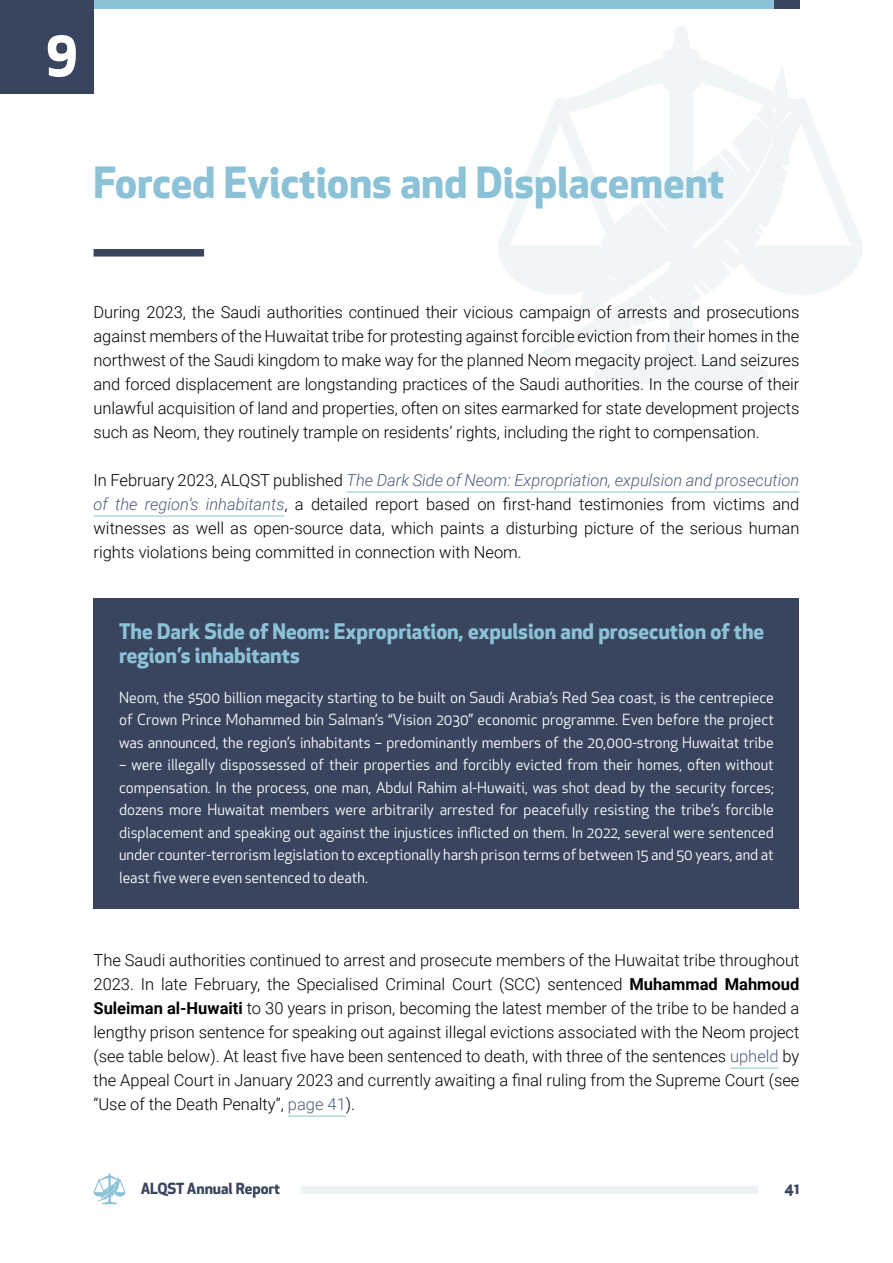
<style>
.page{position:relative;width:893px;height:1263px;background:#fff}
.page>*{position:absolute;margin:0;border:0;box-sizing:border-box;transform-origin:0 0}
.t1{font:700 54px "Apex New";color:#fff}
.t2{font:700 42px "Apex New";color:#8bc2d7}
.t3{font:700 21px/24px "Apex New";color:#8bc2d7}
.t4{font:300 16.5px/24px "Roboto";color:#000;text-align:justify}
.t5{font:15px/22.5px "Apex New";color:#fff;text-align:justify}
.t6{font:700 15px "Apex New";color:#39455e}
.s1{font-style:italic;color:#4e5e7e}
.s2{font-weight:700}
.s3{color:#4e5e7e}
</style>
<div class="page">
<svg style="left:94px;top:1173px;width:31px;height:31px"></svg>
<div style="left:94px;top:0;width:680px;height:9px;background:#8bc2d7"></div>
<div style="left:774px;top:0;width:25px;height:9px;background:#39455e"></div>
<div style="left:301px;top:1187px;width:456px;height:7px;background:#ebf2f6"></div>
<svg style="left:498px;top:26px;width:365px;height:358px"></svg>
<svg style="left:578px;top:208px;width:86px;height:111px"></svg>
<svg style="left:762px;top:64px;width:28px;height:51px"></svg>
<div style="left:0;top:0;width:94px;height:94px;background:#39455e"></div>
<div style="left:94px;top:249px;width:110px;height:8px;background:#39455e"></div>
<hr style="left:346px;top:492px;width:453px;height:1px;background:#8bc2d7">
<hr style="left:94px;top:516px;width:191px;height:1px;background:#8bc2d7">
<hr style="left:730px;top:1068px;width:49px;height:1px;background:#8bc2d7">
<hr style="left:288px;top:1116px;width:58px;height:1px;background:#8bc2d7">
<div style="left:94px;top:598px;width:705px;height:310px;background:#39455e"></div>
<h1 class="t1" style="left:45px;top:11px;width:35px">9</h1>
<h2 class="t2" style="left:94px;top:152px;width:632px">Forced Evictions and Displacement</h2>
<p class="t4" style="left:94px;top:300px;width:707px">During 2023, the Saudi authorities continued their vicious campaign of arrests and prosecutions against members of the Huwaitat tribe for protesting against forcible eviction from their homes in the northwest of the Saudi kingdom to make way for the planned Neom megacity project. Land seizures and forced displacement are longstanding practices of the Saudi authorities. In the course of their unlawful acquisition of land and properties, often on sites earmarked for state development projects such as Neom, they routinely trample on residents’ rights, including the right to compensation.</p>
<p class="t4" style="left:94px;top:468px;width:707px">In February 2023, ALQST published <span class="s1">The Dark Side of Neom: Expropriation, expulsion and prosecution of the region’s inhabitants</span>, a detailed report based on first-hand testimonies from victims and witnesses as well as open-source data, which paints a disturbing picture of the serious human rights violations being committed in connection with Neom.</p>
<p class="t3" style="left:119px;top:619px;width:647px">The Dark Side of Neom: Expropriation, expulsion and prosecution of the region’s inhabitants</p>
<p class="t5" style="left:119px;top:686px;width:656px">Neom, the $500 billion megacity starting to be built on Saudi Arabia’s Red Sea coast, is the centrepiece of Crown Prince Mohammed bin Salman’s “Vision 2030” economic programme. Even before the project was announced, the region’s inhabitants – predominantly members of the 20,000-strong Huwaitat tribe</p>
<p class="t5" style="left:119px;top:754px;width:656px">– were illegally dispossessed of their properties and forcibly evicted from their homes, often without compensation. In the process, one man, Abdul Rahim al-Huwaiti, was shot dead by the security forces; dozens more Huwaitat members were arbitrarily arrested for peacefully resisting the tribe’s forcible displacement and speaking out against the injustices inflicted on them. In 2022, several were sentenced under counter-terrorism legislation to exceptionally harsh prison terms of between 15 and 50 years, and at least five were even sentenced to death.</p>
<p class="t4" style="left:94px;top:948px;width:707px">The Saudi authorities continued to arrest and prosecute members of the Huwaitat tribe throughout 2023. In late February, the Specialised Criminal Court (SCC) sentenced <span class="s2">Muhammad Mahmoud Suleiman al-Huwaiti</span> to 30 years in prison, becoming the latest member of the tribe to be handed a lengthy prison sentence for speaking out against illegal evictions associated with the Neom project (see table below). At least five have been sentenced to death, with three of the sentences <span class="s3">upheld</span> by the Appeal Court in January 2023 and currently awaiting a final ruling from the Supreme Court (see “Use of the Death Penalty”, <span class="s3">page 41</span>).</p>
<p class="t6" style="left:141px;top:1178px;width:141px">ALQST Annual Report</p>
<p class="t6" style="left:785px;top:1178px;width:16px">41</p>
</div>
